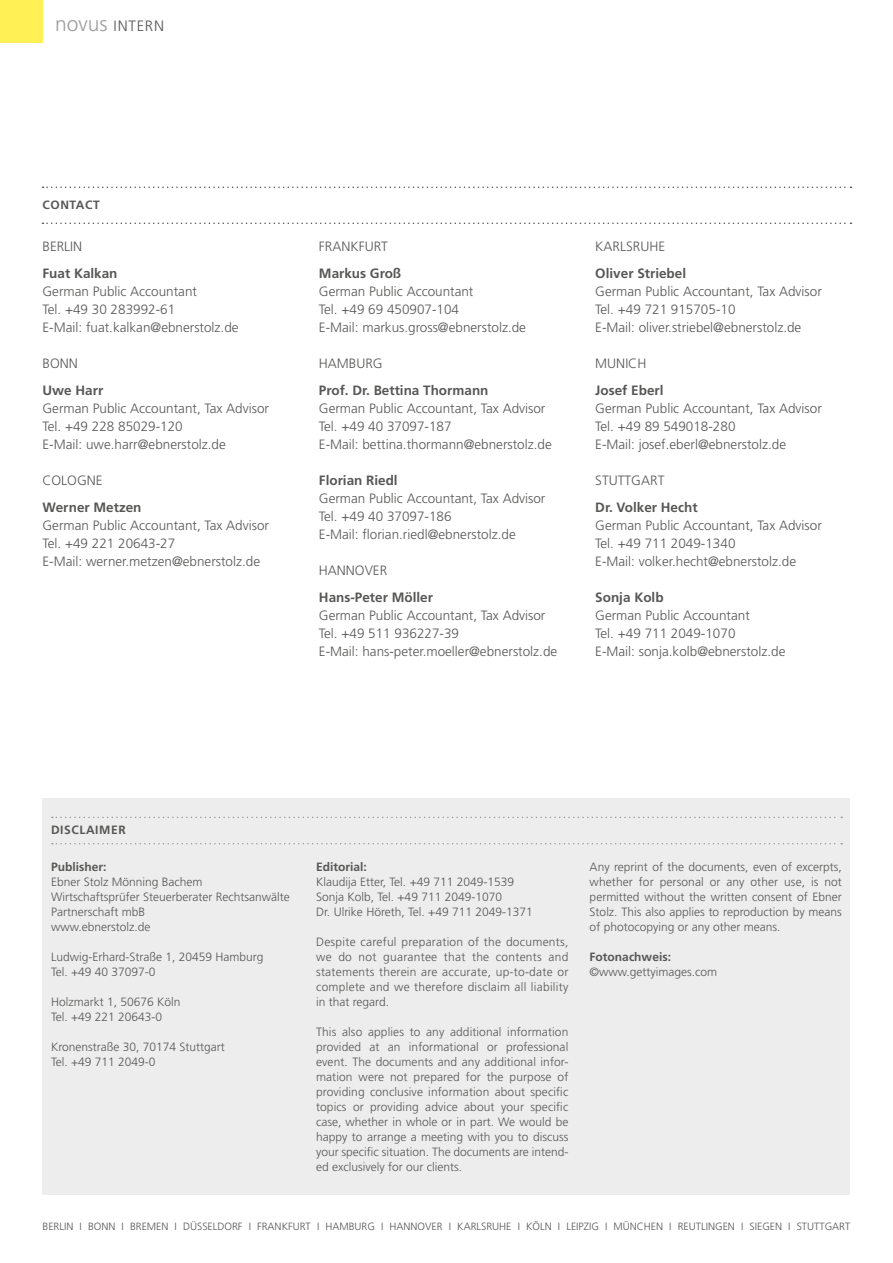
<style>
.page{position:relative;width:893px;height:1263px;background:#fff}
.page>*{position:absolute;margin:0;border:0;box-sizing:border-box;transform-origin:0 0}
.t1{font:300 15px "Frutiger LT Std";letter-spacing:.05em;color:#575756}
.t2{font:300 13.5px/18px "Frutiger LT Std";color:#575756}
.t3{font:700 13.5px "Frutiger LT Std";color:#575756}
.t4{font:300 12px/15px "Frutiger LT Std";color:#575756}
.t5{font:700 12px "Frutiger LT Std";color:#575756}
.t6{font:700 12px "Frutiger LT Std";letter-spacing:.05em;color:#575756}
.t7{font:300 10.5px "Frutiger LT Std";color:#575756}
.s1{font-size:21px;color:#9d9d9c}
</style>
<div class="page">
<div style="left:0;top:0;width:43px;height:43px;background:#fff155"></div>
<svg style="left:43px;top:187px;width:808px;height:1px"></svg>
<svg style="left:43px;top:223px;width:808px;height:1px"></svg>
<div style="left:43px;top:799px;width:807px;height:396px;background:#ededed"></div>
<svg style="left:52px;top:817px;width:790px;height:1px"></svg>
<svg style="left:52px;top:843px;width:790px;height:1px"></svg>
<p class="t1" style="left:55px;top:17px;width:110px"><span class="s1">novus</span> INTERN</p>
<p class="t6" style="left:43px;top:198px;width:59px">CONTACT</p>
<p class="t2" style="left:43px;top:238px;width:41px">BERLIN</p>
<p class="t3" style="left:43px;top:266px;width:77px">Fuat Kalkan</p>
<p class="t2" style="left:43px;top:283px;width:198px">German Public Accountant<br>Tel. +49 30 283992-61<br>E-Mail: fuat.kalkan@ebnerstolz.de</p>
<p class="t2" style="left:43px;top:355px;width:37px">BONN</p>
<p class="t3" style="left:43px;top:383px;width:62px">Uwe Harr</p>
<p class="t2" style="left:43px;top:400px;width:228px">German Public Accountant, Tax Advisor<br>Tel. +49 228 85029-120<br>E-Mail: uwe.harr@ebnerstolz.de</p>
<p class="t2" style="left:43px;top:472px;width:61px">COLOGNE</p>
<p class="t3" style="left:43px;top:500px;width:101px">Werner Metzen</p>
<p class="t2" style="left:43px;top:517px;width:228px">German Public Accountant, Tax Advisor<br>Tel. +49 221 20643-27<br>E-Mail: werner.metzen@ebnerstolz.de</p>
<p class="t2" style="left:319px;top:238px;width:71px">FRANKFURT</p>
<p class="t3" style="left:319px;top:266px;width:84px">Markus Groß</p>
<p class="t2" style="left:319px;top:283px;width:209px">German Public Accountant<br>Tel. +49 69 450907-104<br>E-Mail: markus.gross@ebnerstolz.de</p>
<p class="t2" style="left:319px;top:355px;width:65px">HAMBURG</p>
<p class="t3" style="left:319px;top:383px;width:171px">Prof. Dr. Bettina Thormann</p>
<p class="t2" style="left:319px;top:400px;width:234px">German Public Accountant, Tax Advisor<br>Tel. +49 40 37097-187<br>E-Mail: bettina.thormann@ebnerstolz.de</p>
<p class="t3" style="left:319px;top:473px;width:80px">Florian Riedl</p>
<p class="t2" style="left:319px;top:490px;width:228px">German Public Accountant, Tax Advisor<br>Tel. +49 40 37097-186<br>E-Mail: florian.riedl@ebnerstolz.de</p>
<p class="t2" style="left:319px;top:562px;width:70px">HANNOVER</p>
<p class="t3" style="left:319px;top:590px;width:116px">Hans-Peter Möller</p>
<p class="t2" style="left:319px;top:607px;width:240px">German Public Accountant, Tax Advisor<br>Tel. +49 511 936227-39<br>E-Mail: hans-peter.moeller@ebnerstolz.de</p>
<p class="t2" style="left:595px;top:238px;width:71px">KARLSRUHE</p>
<p class="t3" style="left:595px;top:266px;width:92px">Oliver Striebel</p>
<p class="t2" style="left:595px;top:283px;width:228px">German Public Accountant, Tax Advisor<br>Tel. +49 721 915705-10<br>E-Mail: oliver.striebel@ebnerstolz.de</p>
<p class="t2" style="left:595px;top:355px;width:53px">MUNICH</p>
<p class="t3" style="left:595px;top:383px;width:70px">Josef Eberl</p>
<p class="t2" style="left:595px;top:400px;width:228px">German Public Accountant, Tax Advisor<br>Tel. +49 89 549018-280<br>E-Mail: josef.eberl@ebnerstolz.de</p>
<p class="t2" style="left:595px;top:472px;width:71px">STUTTGART</p>
<p class="t3" style="left:595px;top:500px;width:104px">Dr. Volker Hecht</p>
<p class="t2" style="left:595px;top:517px;width:228px">German Public Accountant, Tax Advisor<br>Tel. +49 711 2049-1340<br>E-Mail: volker.hecht@ebnerstolz.de</p>
<p class="t3" style="left:595px;top:590px;width:70px">Sonja Kolb</p>
<p class="t2" style="left:595px;top:607px;width:192px">German Public Accountant<br>Tel. +49 711 2049-1070<br>E-Mail: sonja.kolb@ebnerstolz.de</p>
<p class="t6" style="left:51px;top:823px;width:76px">DISCLAIMER</p>
<p class="t5" style="left:51px;top:859px;width:57px">Publisher:</p>
<p class="t4" style="left:51px;top:874px;width:240px">Ebner Stolz Mönning Bachem<br>Wirtschaftsprüfer Steuerberater Rechtsanwälte<br>Partnerschaft mbB<br>www.ebnerstolz.de</p>
<p class="t4" style="left:51px;top:949px;width:214px">Ludwig-Erhard-Straße 1, 20459 Hamburg<br>Tel. +49 40 37097-0</p>
<p class="t4" style="left:51px;top:994px;width:131px">Holzmarkt 1, 50676 Köln<br>Tel. +49 221 20643-0</p>
<p class="t4" style="left:51px;top:1039px;width:175px">Kronenstraße 30, 70174 Stuttgart<br>Tel. +49 711 2049-0</p>
<p class="t5" style="left:316px;top:859px;width:52px">Editorial:</p>
<p class="t4" style="left:316px;top:874px;width:218px">Klaudija Etter, Tel. +49 711 2049-1539<br>Sonja Kolb, Tel. +49 711 2049-1070<br>Dr. Ulrike Höreth, Tel. +49 711 2049-1371</p>
<p class="t4" style="left:316px;top:934px;width:254px;text-align:justify">Despite careful preparation of the documents, we do not guarantee that the contents and statements therein are accurate, up-to-date or complete and we therefore disclaim all liability in that regard.</p>
<p class="t4" style="left:316px;top:1024px;width:254px;text-align:justify">This also applies to any additional information provided at an informational or professional event. The documents and any additional infor&shy;mation were not prepared for the purpose of providing conclusive information about specific topics or providing advice about your specific case, whether in whole or in part. We would be happy to arrange a meeting with you to discuss your specific situation. The documents are intend&shy;ed exclusively for our clients.</p>
<p class="t4" style="left:590px;top:859px;width:254px;text-align:justify">Any reprint of the documents, even of excerpts, whether for personal or any other use, is not permitted without the written consent of Ebner Stolz. This also applies to reproduction by means of photocopying or any other means.</p>
<p class="t5" style="left:590px;top:949px;width:83px">Fotonachweis:</p>
<p class="t4" style="left:590px;top:964px;width:129px">©www.gettyimages.com</p>
<p class="t7" style="left:43px;top:1220px;width:809px">BERLIN I BONN I BREMEN I DÜSSELDORF I FRANKFURT I HAMBURG I HANNOVER I KARLSRUHE I KÖLN I LEIPZIG I MÜNCHEN I REUTLINGEN I SIEGEN I STUTTGART</p>
</div>
